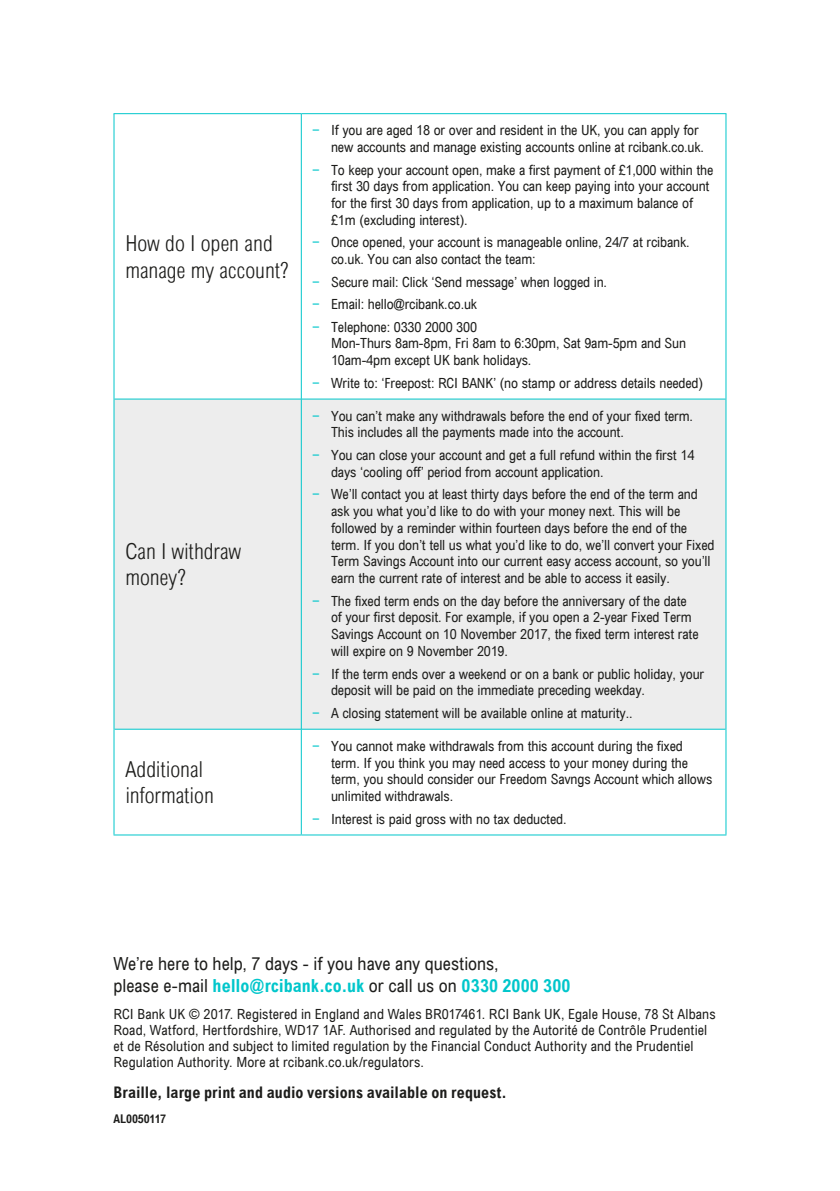
<style>
.page{position:relative;width:840px;height:1191px;background:#fff}
.page>*{position:absolute;margin:0;border:0;box-sizing:border-box;transform-origin:0 0}
.Sub_Headers_Body{font:300 condensed 22px/26.4px "Arial";color:#1d1d1b}
.Form_copy{font:condensed 18px/21.6px "Arial";color:#1d1d1b}
.terms{font:700 condensed 16px "Arial";letter-spacing:.005em;color:#1d1d1b}
.terms-2{font:condensed 14px/16.8px "Arial";letter-spacing:-.01em;color:#1d1d1b}
.terms-3{font:condensed 14px/16px "Arial";letter-spacing:.01em;color:#1d1d1b}
.Legals{font:700 condensed 12px "Arial";letter-spacing:-.005em;color:#1d1d1b}
.s1{color:#00c6cb}
.s2{font-weight:700;color:#00c6cb}
</style>
<div class="page">
<div style="left:114px;top:400px;width:611px;height:329px;background:#ededed"></div>
<hr style="left:301px;top:399px;width:1px;height:330px;background:#00c6cb">
<hr style="left:114px;top:729px;width:187px;height:1px;background:#00c6cb">
<hr style="left:113px;top:113px;width:188px;height:1px;background:#00c6cb">
<hr style="left:114px;top:399px;width:187px;height:1px;background:#00c6cb">
<hr style="left:301px;top:114px;width:1px;height:285px;background:#00c6cb">
<hr style="left:301px;top:399px;width:424px;height:1px;background:#00c6cb">
<hr style="left:301px;top:113px;width:425px;height:1px;background:#00c6cb">
<hr style="left:301px;top:729px;width:424px;height:1px;background:#00c6cb">
<hr style="left:301px;top:729px;width:1px;height:105px;background:#00c6cb">
<hr style="left:113px;top:114px;width:1px;height:285px;background:#00c6cb">
<hr style="left:725px;top:114px;width:1px;height:285px;background:#00c6cb">
<hr style="left:113px;top:399px;width:1px;height:330px;background:#00c6cb">
<hr style="left:725px;top:399px;width:1px;height:330px;background:#00c6cb">
<hr style="left:113px;top:729px;width:1px;height:105px;background:#00c6cb">
<hr style="left:725px;top:729px;width:1px;height:105px;background:#00c6cb">
<hr style="left:113px;top:834px;width:188px;height:1px;background:#00c6cb">
<hr style="left:301px;top:834px;width:425px;height:1px;background:#00c6cb">
<p class="Sub_Headers_Body" style="left:125px;top:230px;width:165px">How do I open and manage my account?</p>
<p class="Sub_Headers_Body" style="left:125px;top:538px;width:117px">Can I withdraw money?</p>
<p class="Sub_Headers_Body" style="left:125px;top:756px;width:90px">Additional information</p>
<p class="terms-2" style="left:331px;top:122px;width:374px;text-indent:-18px"><span class="s1">−</span> If you are aged 18 or over and resident in the UK, you can apply for new accounts and manage existing accounts online at rcibank.co.uk.</p>
<p class="terms-2" style="left:331px;top:161px;width:383px;text-indent:-18px"><span class="s1">−</span> To keep your account open, make a first payment of £1,000 within the first 30 days from application. You can keep paying into your account for the first 30 days from application, up to a maximum balance of £1m (excluding interest).</p>
<p class="terms-2" style="left:331px;top:234px;width:360px;text-indent:-18px"><span class="s1">−</span> Once opened, your account is manageable online, 24/7 at rcibank. co.uk. You can also contact the team:</p>
<p class="terms-2" style="left:312px;top:273px;width:296px"><span class="s1">−</span> Secure mail: Click ‘Send message’ when logged in.</p>
<p class="terms-2" style="left:312px;top:296px;width:166px"><span class="s1">−</span> Email: hello@rcibank.co.uk</p>
<p class="terms-2" style="left:331px;top:318px;width:356px;text-indent:-18px"><span class="s1">−</span> Telephone: 0330 2000 300<br>Mon-Thurs 8am-8pm, Fri 8am to 6:30pm, Sat 9am-5pm and Sun<br>10am-4pm except UK bank holidays.</p>
<p class="terms-2" style="left:312px;top:374px;width:392px"><span class="s1">−</span> Write to: ‘Freepost: RCI BANK’ (no stamp or address details needed)</p>
<p class="terms-2" style="left:331px;top:407px;width:363px;text-indent:-18px"><span class="s1">−</span> You can’t make any withdrawals before the end of your fixed term.<br>This includes all the payments made into the account.</p>
<p class="terms-2" style="left:331px;top:446px;width:364px;text-indent:-18px"><span class="s1">−</span> You can close your account and get a full refund within the first 14 days ‘cooling off’ period from account application.</p>
<p class="terms-2" style="left:331px;top:486px;width:384px;text-indent:-18px"><span class="s1">−</span> We’ll contact you at least thirty days before the end of the term and ask you what you’d like to do with your money next. This will be followed by a reminder within fourteen days before the end of the term. If you don’t tell us what you’d like to do, we’ll convert your Fixed Term Savings Account into our current easy access account, so you’ll earn the current rate of interest and be able to access it easily.</p>
<p class="terms-2" style="left:331px;top:592px;width:369px;text-indent:-18px"><span class="s1">−</span> The fixed term ends on the day before the anniversary of the date of your first deposit. For example, if you open a 2-year Fixed Term Savings Account on 10 November 2017, the fixed term interest rate will expire on 9 November 2019.</p>
<p class="terms-2" style="left:331px;top:665px;width:374px;text-indent:-18px"><span class="s1">−</span> If the term ends over a weekend or on a bank or public holiday, your deposit will be paid on the immediate preceding weekday.</p>
<p class="terms-2" style="left:312px;top:704px;width:321px"><span class="s1">−</span> A closing statement will be available online at maturity..</p>
<p class="terms-2" style="left:331px;top:737px;width:382px;text-indent:-18px"><span class="s1">−</span> You cannot make withdrawals from this account during the fixed term. If you think you may need access to your money during the term, you should consider our Freedom Savngs Account which allows unlimited withdrawals.</p>
<p class="terms-2" style="left:312px;top:810px;width:255px"><span class="s1">−</span> Interest is paid gross with no tax deducted.</p>
<p class="Form_copy" style="left:113px;top:953px;width:458px">We’re here to help, 7 days - if you have any questions,<br>please e-mail <span class="s2">hello@rcibank.co.uk</span> or call us on <span class="s2">0330 2000 300</span></p>
<p class="terms-3" style="left:113px;top:1006px;width:603px">RCI Bank UK © 2017. Registered in England and Wales BR017461. RCI Bank UK, Egale House, 78 St Albans Road, Watford, Hertfordshire, WD17 1AF. Authorised and regulated by the Autorité de Contrôle Prudentiel et de Résolution and subject to limited regulation by the Financial Conduct Authority and the Prudentiel Regulation Authority. More at rcibank.co.uk/regulators.</p>
<p class="terms" style="left:113px;top:1083px;width:394px">Braille, large print and audio versions available on request.</p>
<p class="Legals" style="left:113px;top:1112px;width:54px">AL0050117</p>
</div>
